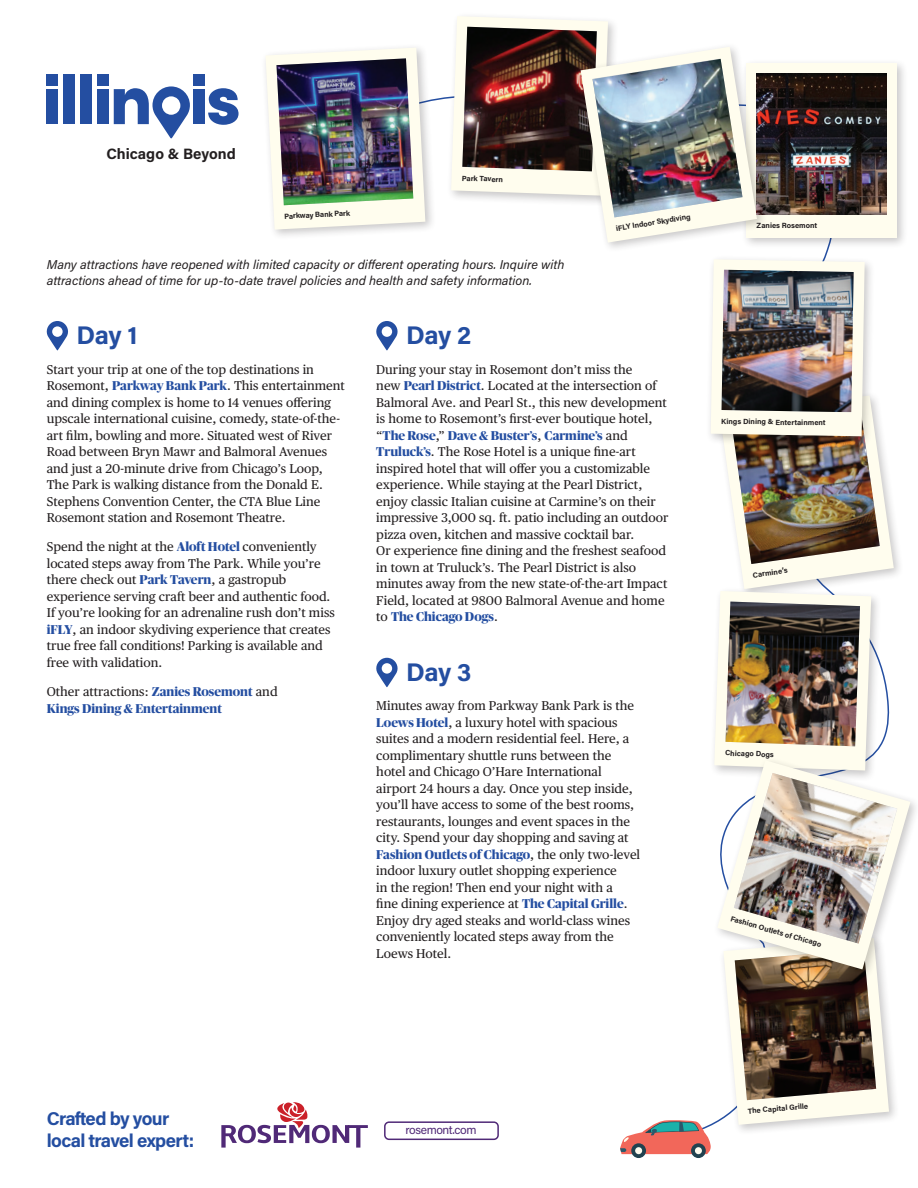
<style>
.page{position:relative;width:918px;height:1188px;background:#fff}
.page>*{position:absolute;margin:0;border:0;box-sizing:border-box;transform-origin:0 0}
.t1{font:700 25.5px "Acumin Pro";letter-spacing:-.02em;color:#244ea1}
.t2{font:700 18.45px/22.2px "Acumin Pro";letter-spacing:-.035em;color:#244ea1}
.t3{font:700 15px "Acumin Pro";color:#231f20}
.t4{font:12.75px/16.5px "Publico Text";color:#231f20}
.t5{font:italic 12.75px/16.5px "Acumin Pro";color:#231f20}
.t6{font:700 12.75px "Publico Banner";color:#244ea1}
.t7{font:12px "Acumin Pro";letter-spacing:-.035em;color:#502977}
.t8{font:700 7.5px "Acumin Pro";color:#231f20}
.s1{font-family:"Publico Banner";font-weight:700;color:#244ea1}
.s2{font-family:"Publico Text";font-weight:400;color:#231f20}
</style>
<div class="page">
<svg style="left:46px;top:321px;width:22px;height:29px"></svg>
<svg style="left:691px;top:1143px;width:15px;height:15px"></svg>
<svg style="left:631px;top:1143px;width:15px;height:15px"></svg>
<svg style="left:221px;top:1102px;width:147px;height:46px"></svg>
<div style="left:384px;top:1121px;width:115px;height:19px;border:2px solid #502977;border-radius:4px"></div>
<div style="left:47px;top:89px;width:11px;height:35px;background:#244ea1"></div>
<div style="left:64px;top:74px;width:11px;height:50px;background:#244ea1"></div>
<div style="left:80px;top:74px;width:11px;height:50px;background:#244ea1"></div>
<div style="left:97px;top:89px;width:11px;height:35px;background:#244ea1"></div>
<div style="left:193px;top:89px;width:12px;height:35px;background:#244ea1"></div>
<svg style="left:208px;top:88px;width:31px;height:37px"></svg>
<div style="left:47px;top:74px;width:11px;height:11px;background:#244ea1"></div>
<div style="left:97px;top:74px;width:11px;height:11px;background:#244ea1"></div>
<div style="left:193px;top:74px;width:12px;height:11px;background:#244ea1"></div>
<svg style="left:114px;top:86px;width:76px;height:52px"></svg>
<div style="left:261px;top:43px;width:175px;height:198px;background:#231f20;opacity:.25"></div>
<svg style="left:266px;top:48px;width:159px;height:182px"></svg>
<img style="left:276px;top:58px;width:137px;height:147px">
<div style="left:741px;top:59px;width:167px;height:190px;background:#231f20;opacity:.25"></div>
<div style="left:746px;top:64px;width:151px;height:174px;background:#fffdee"></div>
<img style="left:768px;top:74px;width:118px;height:140px">
<div style="left:576px;top:42px;width:192px;height:211px;background:#231f20;opacity:.25"></div>
<svg style="left:451px;top:16px;width:306px;height:227px"></svg>
<img style="left:593px;top:59px;width:150px;height:158px">
<img style="left:620px;top:259px;width:290px;height:895px">
<img style="left:734px;top:773px;width:163px;height:171px">
<p class="t3" style="left:106px;top:143px;width:131px">Chicago &amp; Beyond</p>
<p class="t8" style="left:284px;top:211px;width:67px;rotate:-3deg">Parkway Bank Park</p>
<p class="t8" style="left:462px;top:173px;width:43px;rotate:2deg">Park Tavern</p>
<p class="t5" style="left:47px;top:255px;width:519px">Many attractions have reopened with limited capacity or different operating hours. Inquire with attractions ahead of time for up-to-date travel policies and health and safety information.</p>
<p class="t8" style="left:615px;top:223px;width:77px;rotate:-9deg">iFLY Indoor Skydiving</p>
<h1 class="t1" style="left:77px;top:318px;width:63px">Day 1</h1>
<p class="t4" style="left:47px;top:360px;width:300px">Start your trip at one of the top destinations in Rosemont, <span class="s1">Parkway Bank Park</span>. This entertainment and dining complex is home to 14 venues offering upscale international cuisine, comedy, state-of-the&shy;art film, bowling and more. Situated west of River Road between Bryn Mawr and Balmoral Avenues and just a 20-minute drive from Chicago’s Loop, The Park is walking distance from the Donald E.<br>Stephens Convention Center, the CTA Blue Line Rosemont station and Rosemont Theatre.</p>
<p class="t4" style="left:47px;top:538px;width:290px">Spend the night at the <span class="s1">Aloft Hotel</span> conveniently located steps away from The Park. While you’re there check out <span class="s1">Park Tavern</span>, a gastropub experience serving craft beer and authentic food.<br>If you’re looking for an adrenaline rush don’t miss <span class="s1">iFLY</span>, an indoor skydiving experience that creates true free fall conditions! Parking is available and free with validation.</p>
<p class="t4" style="left:47px;top:683px;width:232px">Other attractions: <span class="s1">Zanies Rosemont</span> and</p>
<p class="t6" style="left:47px;top:699px;width:177px">Kings Dining &amp; Entertainment</p>
<h1 class="t1" style="left:406px;top:318px;width:67px">Day 2</h1>
<p class="t4" style="left:376px;top:360px;width:292px">During your stay in Rosemont don’t miss the<br>new <span class="s1">Pearl District</span>. Located at the intersection of Balmoral Ave. and Pearl St., this new development is home to Rosemont’s first-ever boutique hotel,</p>
<p class="t6" style="left:376px;top:426px;width:253px"><span class="s2">“</span>The Rose<span class="s2">,”</span> Dave &amp; Buster’s<span class="s2">,</span> Carmine’s <span class="s2">and</span></p>
<p class="t4" style="left:376px;top:443px;width:294px"><span class="s1">Truluck’s</span>. The Rose Hotel is a unique fine-art inspired hotel that will offer you a customizable experience. While staying at the Pearl District, enjoy classic Italian cuisine at Carmine’s on their impressive 3,000 sq. ft. patio including an outdoor pizza oven, kitchen and massive cocktail bar.<br>Or experience fine dining and the freshest seafood in town at Truluck’s. The Pearl District is also minutes away from the new state-of-the-art Impact Field, located at 9800 Balmoral Avenue and home</p>
<p class="t6" style="left:376px;top:608px;width:123px"><span class="s2">to</span> The Chicago Dogs<span class="s2">.</span></p>
<h1 class="t1" style="left:406px;top:654px;width:67px">Day 3</h1>
<p class="t4" style="left:376px;top:697px;width:259px">Minutes away from Parkway Bank Park is the <span class="s1">Loews Hotel</span>, a luxury hotel with spacious suites and a modern residential feel. Here, a complimentary shuttle runs between the hotel and Chicago O’Hare International airport 24 hours a day. Once you step inside, you’ll have access to some of the best rooms, restaurants, lounges and event spaces in the city. Spend your day shopping and saving at</p>
<p class="t6" style="left:376px;top:845px;width:265px">Fashion Outlets of Chicago<span class="s2">, the only two-level</span></p>
<p class="t4" style="left:376px;top:862px;width:255px">indoor luxury outlet shopping experience in the region! Then end your night with a fine dining experience at <span class="s1">The Capital Grille</span>.<br>Enjoy dry aged steaks and world-class wines conveniently located steps away from the Loews Hotel.</p>
<p class="t8" style="left:757px;top:220px;width:62px">Zanies Rosemont</p>
<p class="t8" style="left:721px;top:416px;width:106px;rotate:1deg">Kings Dining &amp; Entertainment</p>
<p class="t8" style="left:752px;top:570px;width:36px;rotate:-8deg">Carmine’s</p>
<p class="t8" style="left:725px;top:748px;width:50px;rotate:2deg">Chicago Dogs</p>
<p class="t8" style="left:732px;top:913px;width:96px;rotate:16deg">Fashion Outlets of Chicago</p>
<h2 class="t2" style="left:47px;top:1106px;width:149px">Crafted by your local travel expert:</h2>
<p class="t7" style="left:406px;top:1122px;width:72px">rosemont.com</p>
<p class="t8" style="left:747px;top:1106px;width:62px;rotate:-5deg">The Capital Grille</p>
</div>
